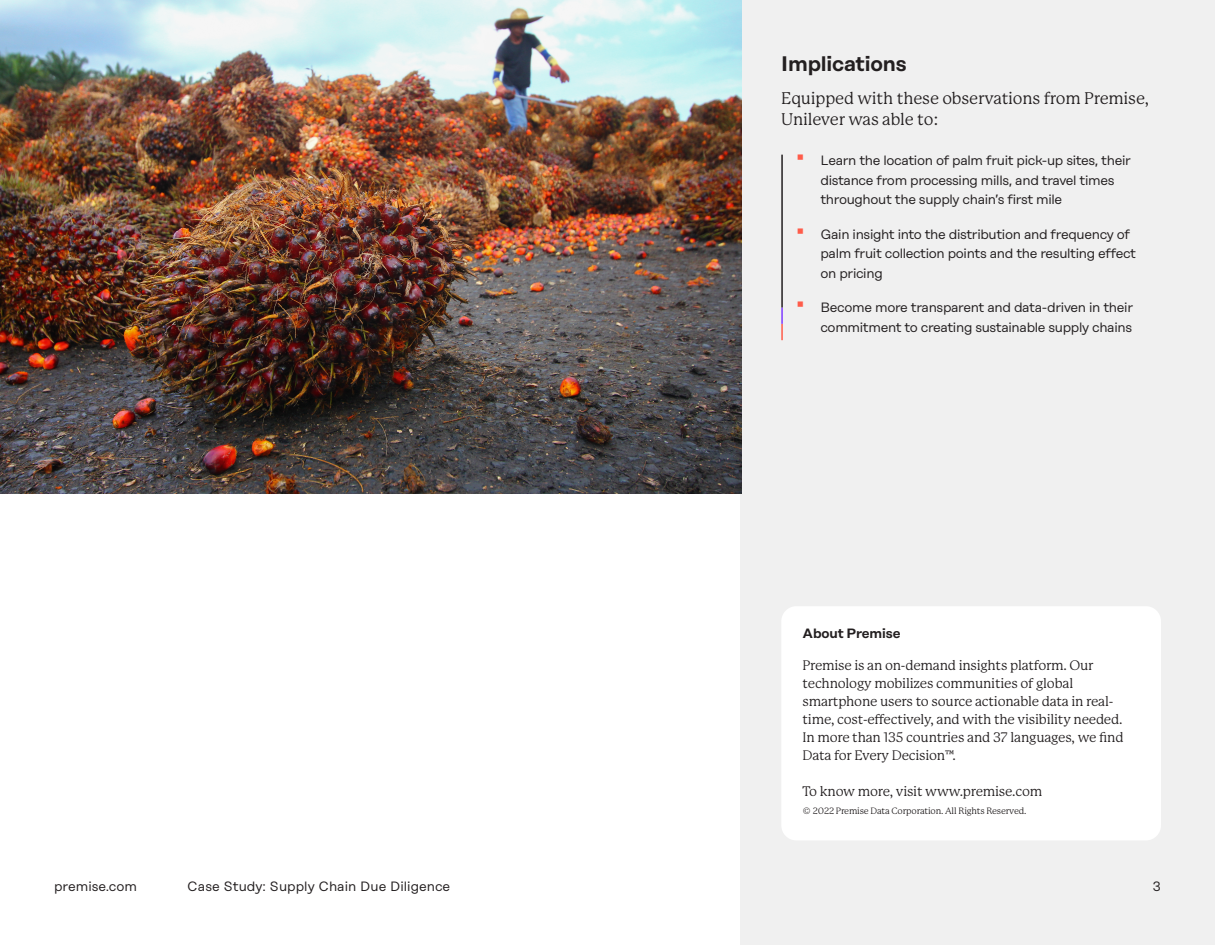
<style>
.page{position:relative;width:1215px;height:945px;background:#fff}
.page>*{position:absolute;margin:0;border:0;box-sizing:border-box;transform-origin:0 0}
.t1{font:600 21px "Rational Display";letter-spacing:-.01em;color:#231f20}
.t2{font:16.5px/21px "P22 Mackinac";letter-spacing:-.01em;color:#231f20}
.t3{font:13.5px/19.5px "Rational Display";letter-spacing:-.025em;color:#231f20}
.t4{font:13.5px/18px "P22 Mackinac Pro";letter-spacing:-.015em;color:#231f20}
.t5{font:13.5px "Rational Display";color:#231f20}
.t6{font:600 13.5px "Rational Display";letter-spacing:-.01em;color:#231f20}
.t7{font:9px "P22 Mackinac Pro";letter-spacing:-.015em;color:#231f20}
.s1{font-size:22.5px;color:#ff5c4a}
</style>
<div class="page">
<div style="left:741px;top:0;width:474px;height:945px;background:#f0f0f0"></div>
<div style="left:781px;top:606px;width:380px;height:234px;background:#fff;border-radius:15px"></div>
<svg style="left:781px;top:308px;width:2px;height:32px"></svg>
<hr style="left:781px;top:155px;width:2px;height:153px;background:#231f20">
<img style="left:1px;top:0;width:740px;height:493px">
<p class="t1" style="left:781px;top:51px;width:127px">Implications</p>
<p class="t2" style="left:781px;top:88px;width:369px">Equipped with these observations from Premise,<br>Unilever was able to:</p>
<p class="t3" style="left:820px;top:151px;width:312px;text-indent:-27px"><span class="s1">▪</span> Learn the location of palm fruit pick-up sites, their distance from processing mills, and travel times throughout the supply chain’s first mile</p>
<p class="t3" style="left:820px;top:224px;width:317px;text-indent:-27px"><span class="s1">▪</span> Gain insight into the distribution and frequency of palm fruit collection points and the resulting effect on pricing</p>
<p class="t3" style="left:793px;top:298px;width:341px;text-align:right"><span class="s1">▪</span> Become more transparent and data-driven in their commitment to creating sustainable supply chains</p>
<p class="t6" style="left:803px;top:626px;width:99px">About Premise</p>
<p class="t4" style="left:803px;top:656px;width:322px">Premise is an on-demand insights platform. Our technology mobilizes communities of global smartphone users to source actionable data in real&shy;time, cost-effectively, and with the visibility needed.<br>In more than 135 countries and 37 languages, we find Data for Every Decision™.</p>
<p class="t4" style="left:803px;top:782px;width:241px">To know more, visit www.premise.com</p>
<p class="t7" style="left:803px;top:805px;width:225px">© 2022 Premise Data Corporation. All Rights Reserved.</p>
<p class="t5" style="left:54px;top:879px;width:85px">premise.com</p>
<p class="t5" style="left:187px;top:879px;width:265px">Case Study: Supply Chain Due Diligence</p>
<p class="t3" style="left:1153px;top:877px;width:10px">3</p>
</div>
